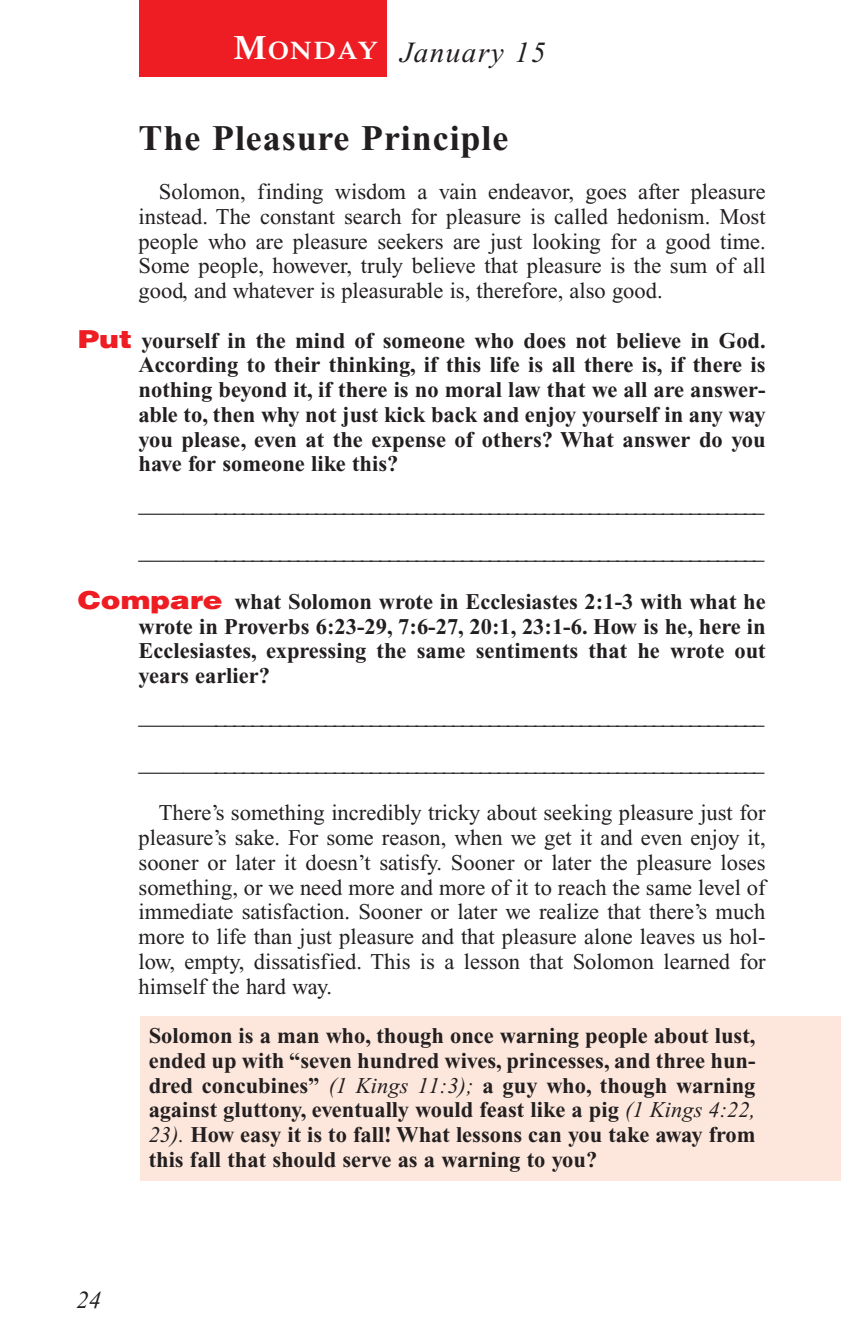
<style>
.page{position:relative;width:841px;height:1337px;background:#fff}
.page>*{position:absolute;margin:0;border:0;box-sizing:border-box;transform-origin:0 0}
.t1{font:700 36px "Times New Roman";letter-spacing:.025em;color:#231f20}
.t2{font:italic 29.25px "Times New Roman";letter-spacing:.05em;color:#231f20}
.t3{font:italic 24.75px "Times New Roman";color:#231f20}
.t4{font:22.5px/24.8px "Times New Roman";color:#231f20;text-align:justify}
.t5{font:700 22.5px/24.8px "Times New Roman";color:#231f20;text-align:justify}
.s1{font-family:"Times";font-weight:600;font-style:normal;font-size:33.75px;color:#fff}
.s2{font-family:"Times";font-weight:600;font-style:normal;font-size:25.2px;color:#fff}
.s3{font-family:"Helvetica";font-weight:900;font-size:24.75px;color:#ee1d23}
.s4{font-weight:400;font-style:italic}
</style>
<div class="page">
<div style="left:140px;top:1016px;width:700px;height:164px;background:#fde7dc"></div>
<div style="left:140px;top:0;width:247px;height:77px;background:#ee1d23"></div>
<h2 class="t2" style="left:233px;top:41px;width:313px"><span class="s1">M</span><span class="s2">ONDAY</span> January 15</h2>
<h1 class="t1" style="left:138px;top:126px;width:371px">The Pleasure Principle</h1>
<p class="t4" style="left:138px;top:181px;width:628px;text-indent:20px">Solomon, finding wisdom a vain endeavor, goes after pleasure instead. The constant search for pleasure is called hedonism. Most people who are pleasure seekers are just looking for a good time.<br>Some people, however, truly believe that pleasure is the sum of all good, and whatever is pleasurable is, therefore, also good.</p>
<p class="t5" style="left:138px;top:330px;width:628px;text-indent:-61px"><span class="s3">Put</span> yourself in the mind of someone who does not believe in God.<br>According to their thinking, if this life is all there is, if there is nothing beyond it, if there is no moral law that we all are answer&shy;able to, then why not just kick back and enjoy yourself in any way you please, even at the expense of others? What answer do you have for someone like this?</p>
<p class="t4" style="left:138px;top:483px;width:627px;line-height:47.2px">___________________________________________________________________ ___________________________________________________________________</p>
<p class="t5" style="left:138px;top:591px;width:628px;text-indent:-61px"><span class="s3">Compare</span> what Solomon wrote in Ecclesiastes 2:1-3 with what he wrote in Proverbs 6:23-29, 7:6-27, 20:1, 23:1-6. How is he, here in Ecclesiastes, expressing the same sentiments that he wrote out years earlier?</p>
<p class="t4" style="left:138px;top:694px;width:627px;line-height:47.2px">___________________________________________________________________ ___________________________________________________________________</p>
<p class="t4" style="left:138px;top:802px;width:628px;text-indent:20px">There’s something incredibly tricky about seeking pleasure just for pleasure’s sake. For some reason, when we get it and even enjoy it, sooner or later it doesn’t satisfy. Sooner or later the pleasure loses something, or we need more and more of it to reach the same level of immediate satisfaction. Sooner or later we realize that there’s much more to life than just pleasure and that pleasure alone leaves us hol&shy;low, empty, dissatisfied. This is a lesson that Solomon learned for himself the hard way.</p>
<p class="t5" style="left:149px;top:1025px;width:608px">Solomon is a man who, though once warning people about lust, ended up with “seven hundred wives, princesses, and three hun&shy;dred concubines” <span class="s4">(1 Kings 11:3);</span> a guy who, though warning against gluttony, eventually would feast like a pig <span class="s4">(1 Kings 4:22, 23).</span> How easy it is to fall! What lessons can you take away from this fall that should serve as a warning to you?</p>
<p class="t3" style="left:76px;top:1290px;width:26px">24</p>
</div>
